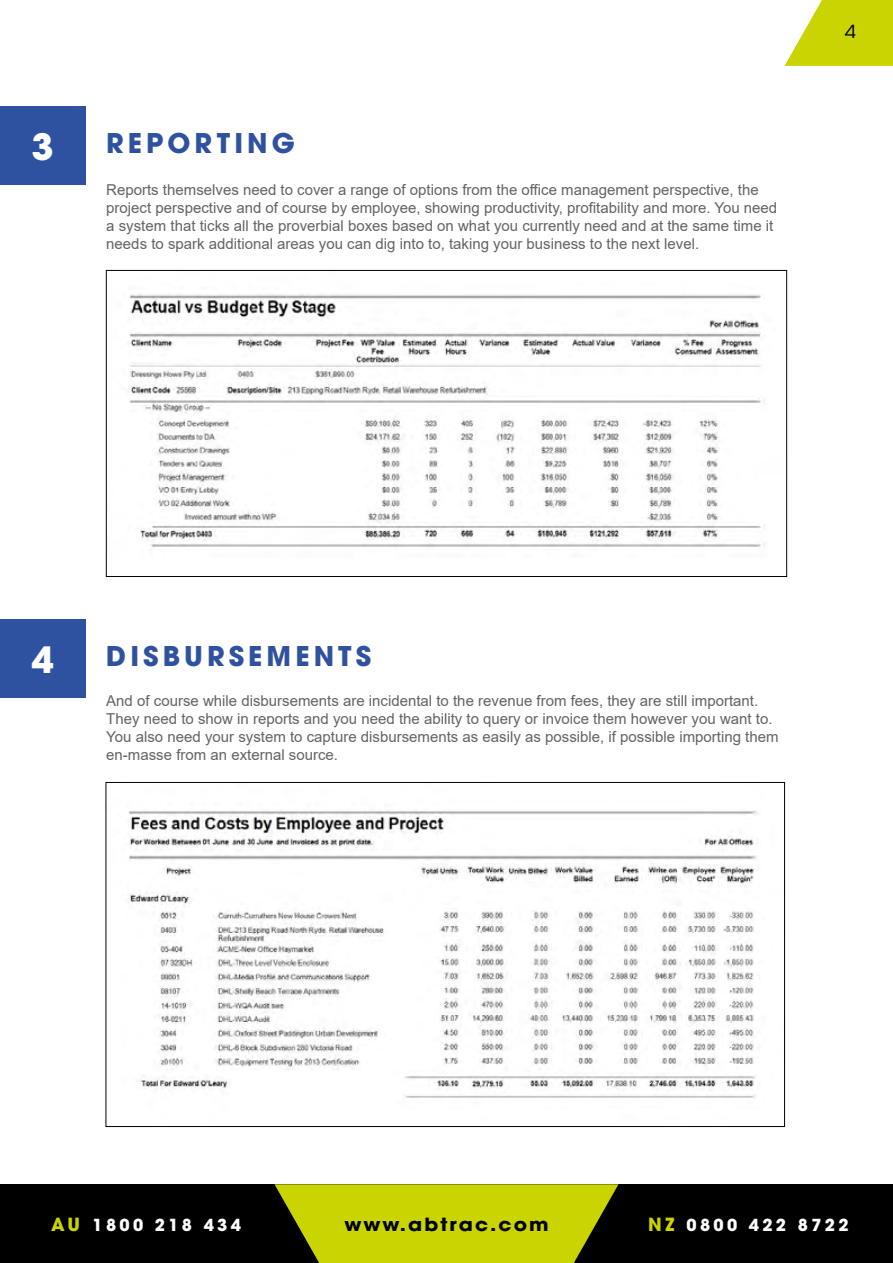
<style>
.page{position:relative;width:893px;height:1263px;background:#fff}
.page>*{position:absolute;margin:0;border:0;box-sizing:border-box;transform-origin:0 0}
.t1{font:700 36px "Avant Garde";color:#fff}
.t2{font:700 27px "Avant Garde";letter-spacing:.15em;color:#2f52a0}
.t3{font:700 18px "Avant Garde";letter-spacing:.1em;color:#000;scale:1.12 1}
.t4{font:18px "Avant Garde";color:#000;scale:1.12 1}
.t5{font:700 16.5px "Avant Garde";letter-spacing:.2em;color:#fff}
.t6{font:15px/18px "Arial";color:#646363}
.s1{font-size:18px;color:#cad400}
</style>
<div class="page">
<div style="left:1px;top:1184px;width:892px;height:79px;background:#000"></div>
<svg style="left:274px;top:1184px;width:344px;height:79px"></svg>
<div style="left:0;top:106px;width:85px;height:79px;background:#2f52a0"></div>
<svg style="left:784px;top:0;width:109px;height:66px"></svg>
<img style="left:129px;top:294px;width:636px;height:253px">
<div style="left:0;top:619px;width:85px;height:79px;background:#2f52a0"></div>
<img style="left:128px;top:809px;width:630px;height:289px">
<h1 class="t1" style="left:31px;top:123px;width:24px">3</h1>
<h2 class="t2" style="left:106px;top:125px;width:190px">REPORTING</h2>
<p class="t6" style="left:106px;top:181px;width:672px">Reports themselves need to cover a range of options from the office management perspective, the project perspective and of course by employee, showing productivity, profitability and more. You need a system that ticks all the proverbial boxes based on what you currently need and at the same time it needs to spark additional areas you can dig into to, taking your business to the next level.</p>
<p class="t4" style="left:845px;top:21px;width:11px">4</p>
<h1 class="t1" style="left:31px;top:636px;width:24px">4</h1>
<h2 class="t2" style="left:106px;top:638px;width:266px">DISBURSEMENTS</h2>
<p class="t6" style="left:106px;top:692px;width:674px">And of course while disbursements are incidental to the revenue from fees, they are still important.<br>They need to show in reports and you need the ability to query or invoice them however you want to.<br>You also need your system to capture disbursements as easily as possible, if possible importing them en-masse from an external source.</p>
<p class="t5" style="left:51px;top:1214px;width:191px"><span class="s1">AU</span> 1800 218 434</p>
<p class="t3" style="left:344px;top:1212px;width:184px">www.abtrac.com</p>
<p class="t5" style="left:648px;top:1214px;width:202px"><span class="s1">NZ</span> 0800 422 8722</p>
</div>
